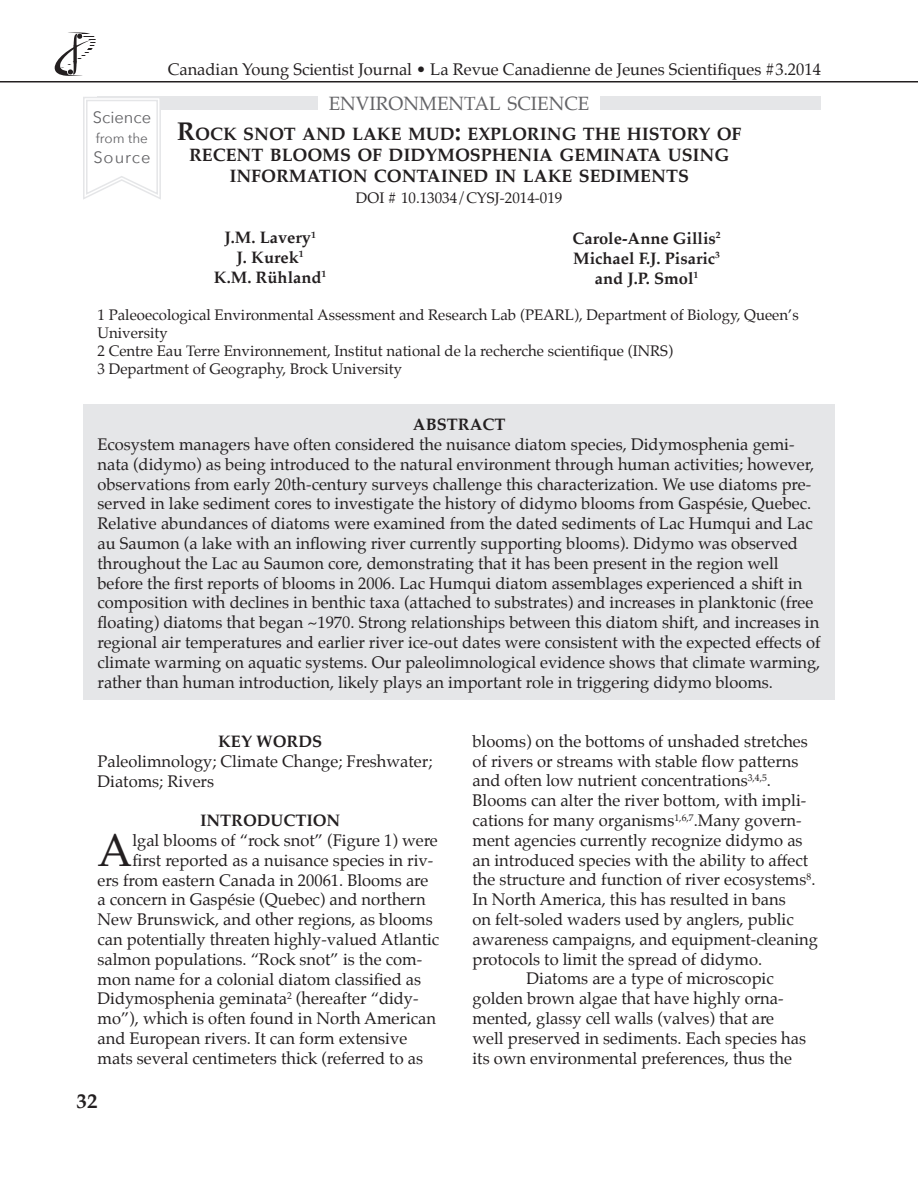
<style>
.page{position:relative;width:918px;height:1188px;background:#fff}
.page>*{position:absolute;margin:0;border:0;box-sizing:border-box;transform-origin:0 0}
.t1{font:44.85px "Palatino";color:#231f20}
.t2{font:700 21px "Palatino";color:#231f20}
.t3{font:18.9px "Palatino";color:#636366}
.t4{font:700 17.85px "Palatino";color:#231f20}
.t5{font:16.5px/19.8px "Palatino";color:#231f20}
.Paragraph_Style_1{font:700 16.5px "Palatino";color:#231f20}
.t6{font:16.5px "Avenir Next";color:#636366}
.t7{font:15px/18px "Palatino";color:#231f20}
.t8{font:13.5px "Avenir Next";color:#636366}
.s1{font-size:25.5px}
</style>
<div class="page">
<svg style="left:55px;top:32px;width:41px;height:44px"></svg>
<div style="left:83px;top:404px;width:752px;height:296px;background:#e5e6e8"></div>
<hr style="left:0;top:81px;width:918px;height:1px;background:#231f20">
<div style="left:97px;top:97px;width:221px;height:13px;background:#e5e6e8"></div>
<div style="left:600px;top:97px;width:221px;height:13px;background:#e5e6e8"></div>
<svg style="left:83px;top:96px;width:79px;height:104px"></svg>
<p class="t5" style="left:168px;top:60px;width:655px">Canadian Young Scientist Journal • La Revue Canadienne de Jeunes Scientifiques #3.2014</p>
<p class="t3" style="left:329px;top:88px;width:262px">ENVIRONMENTAL SCIENCE</p>
<p class="t6" style="left:93px;top:103px;width:60px">Science</p>
<p class="t8" style="left:96px;top:127px;width:54px">from the</p>
<p class="t6" style="left:93px;top:143px;width:59px">Source</p>
<p class="t4" style="left:177px;top:119px;width:566px"><span class="s1">R</span>OCK SNOT AND LAKE MUD<span class="s1">:</span> EXPLORING THE HISTORY OF</p>
<p class="t4" style="left:189px;top:140px;width:542px">RECENT BLOOMS OF DIDYMOSPHENIA GEMINATA USING</p>
<p class="t4" style="left:229px;top:161px;width:461px">INFORMATION CONTAINED IN LAKE SEDIMENTS</p>
<p class="t7" style="left:356px;top:189px;width:208px">DOI # 10.13034/CYSJ-2014-019</p>
<p class="Paragraph_Style_1" style="left:224px;top:223px;width:93px">J.M. Lavery<sup>1</sup></p>
<p class="Paragraph_Style_1" style="left:237px;top:243px;width:69px">J. Kurek<sup>1</sup></p>
<p class="Paragraph_Style_1" style="left:214px;top:263px;width:114px">K.M. Rühland<sup>1</sup></p>
<p class="t7" style="left:98px;top:306px;width:703px">1 Paleoecological Environmental Assessment and Research Lab (PEARL), Department of Biology, Queen’s<br>University</p>
<p class="t7" style="left:98px;top:342px;width:577px">2 Centre Eau Terre Environnement, Institut national de la recherche scientifique (INRS)</p>
<p class="t7" style="left:98px;top:360px;width:306px">3 Department of Geography, Brock University</p>
<p class="Paragraph_Style_1" style="left:573px;top:224px;width:150px">Carole-Anne Gillis<sup>2</sup></p>
<p class="Paragraph_Style_1" style="left:573px;top:244px;width:148px">Michael F.J. Pisaric<sup>3</sup></p>
<p class="Paragraph_Style_1" style="left:595px;top:264px;width:105px">and J.P. Smol<sup>1</sup></p>
<p class="Paragraph_Style_1" style="left:413px;top:411px;width:94px">ABSTRACT</p>
<p class="t5" style="left:98px;top:434px;width:725px">Ecosystem managers have often considered the nuisance diatom species, Didymosphenia gemi&shy;nata (didymo) as being introduced to the natural environment through human activities; however, observations from early 20th-century surveys challenge this characterization. We use diatoms pre&shy;served in lake sediment cores to investigate the history of didymo blooms from Gaspésie, Quebec.<br>Relative abundances of diatoms were examined from the dated sediments of Lac Humqui and Lac au Saumon (a lake with an inflowing river currently supporting blooms). Didymo was observed throughout the Lac au Saumon core, demonstrating that it has been present in the region well before the first reports of blooms in 2006. Lac Humqui diatom assemblages experienced a shift in composition with declines in benthic taxa (attached to substrates) and increases in planktonic (free floating) diatoms that began ~1970. Strong relationships between this diatom shift, and increases in regional air temperatures and earlier river ice-out dates were consistent with the expected effects of climate warming on aquatic systems. Our paleolimnological evidence shows that climate warming, rather than human introduction, likely plays an important role in triggering didymo blooms.</p>
<p class="Paragraph_Style_1" style="left:218px;top:727px;width:106px">KEY WORDS</p>
<p class="t5" style="left:98px;top:751px;width:336px">Paleolimnology; Climate Change; Freshwater;<br>Diatoms; Rivers</p>
<p class="Paragraph_Style_1" style="left:200px;top:807px;width:142px">INTRODUCTION</p>
<p class="t1" style="left:98px;top:813px;width:36px">A</p>
<p class="t5" style="left:132px;top:830px;width:307px">lgal blooms of “rock snot” (Figure 1) were</p>
<p class="t5" style="left:132px;top:850px;width:302px">first reported as a nuisance species in riv-</p>
<p class="t5" style="left:98px;top:870px;width:332px">ers from eastern Canada in 20061. Blooms are</p>
<p class="t5" style="left:98px;top:890px;width:330px">a concern in Gaspésie (Quebec) and northern</p>
<p class="t5" style="left:98px;top:910px;width:337px">New Brunswick, and other regions, as blooms</p>
<p class="t5" style="left:98px;top:929px;width:343px">can potentially threaten highly-valued Atlantic</p>
<p class="t5" style="left:98px;top:949px;width:326px">salmon populations. “Rock snot” is the com-</p>
<p class="t5" style="left:98px;top:969px;width:325px">mon name for a colonial diatom classified as</p>
<p class="t5" style="left:98px;top:989px;width:323px">Didymosphenia geminata<sup>2</sup> (hereafter “didy-</p>
<p class="t5" style="left:98px;top:1009px;width:340px">mo”), which is often found in North American</p>
<p class="t5" style="left:98px;top:1028px;width:311px">and European rivers. It can form extensive</p>
<p class="t5" style="left:98px;top:1048px;width:327px">mats several centimeters thick (referred to as</p>
<p class="t2" style="left:76px;top:1083px;width:22px">32</p>
<p class="t5" style="left:472px;top:731px;width:347px">blooms) on the bottoms of unshaded stretches of rivers or streams with stable flow patterns and often low nutrient concentrations<sup>3,4,5</sup>.<br>Blooms can alter the river bottom, with impli&shy;cations for many organisms<sup>1,6,7</sup>.Many govern&shy;ment agencies currently recognize didymo as an introduced species with the ability to affect the structure and function of river ecosystems<sup>8</sup>.<br>In North America, this has resulted in bans<br>on felt-soled waders used by anglers, public awareness campaigns, and equipment-cleaning protocols to limit the spread of didymo.</p>
<p class="t5" style="left:472px;top:969px;width:335px;text-indent:54px">Diatoms are a type of microscopic golden brown algae that have highly orna&shy;mented, glassy cell walls (valves) that are well preserved in sediments. Each species has its own environmental preferences, thus the</p>
</div>
